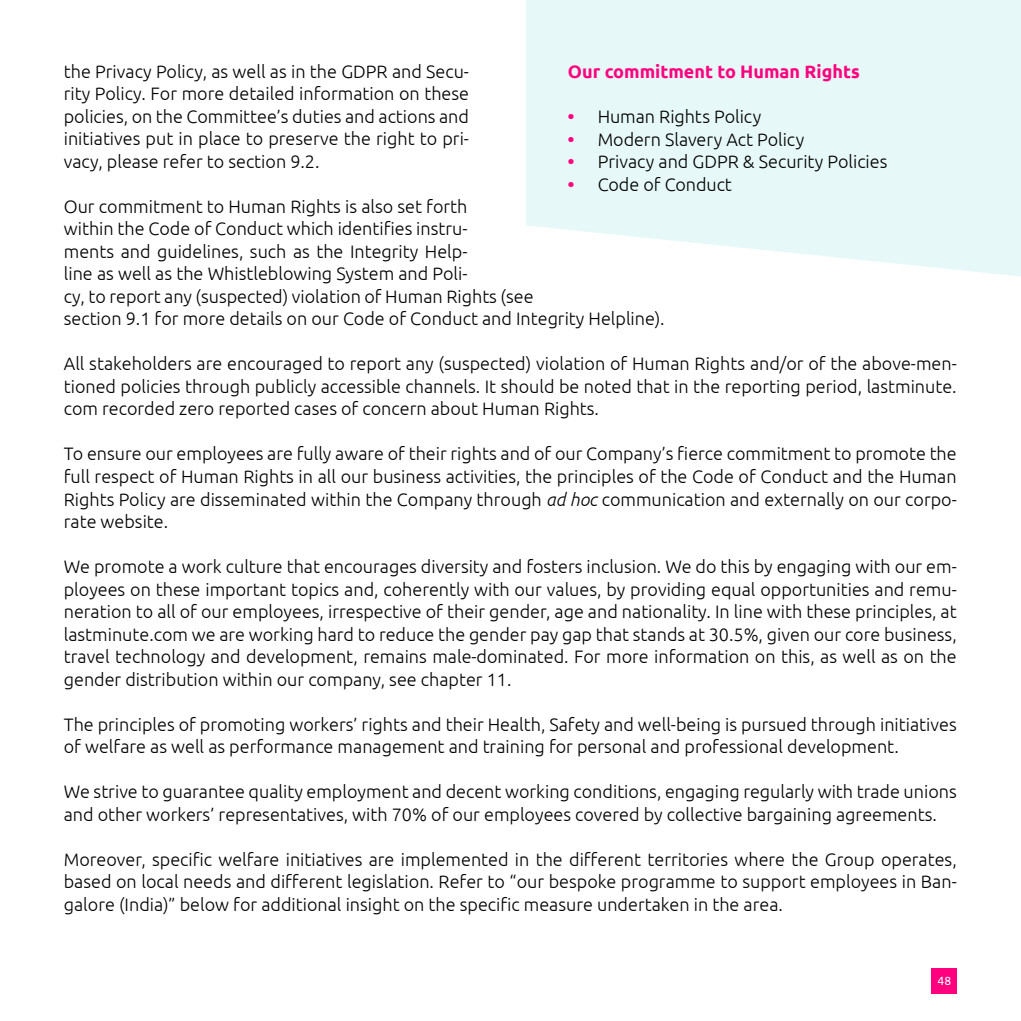
<style>
.page{position:relative;width:1021px;height:1021px;background:#fff}
.page>*{position:absolute;margin:0;border:0;box-sizing:border-box;transform-origin:0 0}
.t1{font:300 18px/22.5px "Ubuntu";color:#000;text-align:justify}
.t2{font:700 18px "Ubuntu";color:#ff007e}
.t3{font:12px "Ubuntu";color:#fff}
.s1{font-style:italic}
.s2{font-weight:700;color:#ff007e}
</style>
<div class="page">
<div style="left:931px;top:967px;width:26px;height:26px;background:#ff007e"></div>
<svg style="left:526px;top:0;width:494px;height:276px;background:#e8f9f8"></svg>
<p class="t1" style="left:64px;top:60px;width:407px">the Privacy Policy, as well as in the GDPR and Secu&shy;rity Policy. For more detailed information on these policies, on the Committee’s duties and actions and initiatives put in place to preserve the right to pri&shy;vacy, please refer to section 9.2.</p>
<p class="t1" style="left:64px;top:195px;width:602px;text-align:left">Our commitment to Human Rights is also set forth<br>within the Code of Conduct which identifies instru-<br>ments and guidelines, such as the Integrity Help-<br>line as well as the Whistleblowing System and Poli-<br>cy, to report any (suspected) violation of Human Rights (see<br>section 9.1 for more details on our Code of Conduct and Integrity Helpline).</p>
<p class="t1" style="left:64px;top:352px;width:894px">All stakeholders are encouraged to report any (suspected) violation of Human Rights and/or of the above-men&shy;tioned policies through publicly accessible channels. It should be noted that in the reporting period, lastminute. com recorded zero reported cases of concern about Human Rights.</p>
<p class="t1" style="left:64px;top:442px;width:894px">To ensure our employees are fully aware of their rights and of our Company’s fierce commitment to promote the full respect of Human Rights in all our business activities, the principles of the Code of Conduct and the Human Rights Policy are disseminated within the Company through <span class="s1">ad hoc</span> communication and externally on our corpo&shy;rate website.</p>
<p class="t1" style="left:64px;top:555px;width:894px">We promote a work culture that encourages diversity and fosters inclusion. We do this by engaging with our em&shy;ployees on these important topics and, coherently with our values, by providing equal opportunities and remu&shy;neration to all of our employees, irrespective of their gender, age and nationality. In line with these principles, at lastminute.com we are working hard to reduce the gender pay gap that stands at 30.5%, given our core business, travel technology and development, remains male-dominated. For more information on this, as well as on the gender distribution within our company, see chapter 11.</p>
<p class="t1" style="left:64px;top:712px;width:894px">The principles of promoting workers’ rights and their Health, Safety and well-being is pursued through initiatives of welfare as well as performance management and training for personal and professional development.</p>
<p class="t1" style="left:64px;top:780px;width:894px">We strive to guarantee quality employment and decent working conditions, engaging regularly with trade unions and other workers’ representatives, with 70% of our employees covered by collective bargaining agreements.</p>
<p class="t1" style="left:64px;top:847px;width:894px">Moreover, specific welfare initiatives are implemented in the different territories where the Group operates, based on local needs and different legislation. Refer to “our bespoke programme to support employees in Ban&shy;galore (India)” below for additional insight on the specific measure undertaken in the area.</p>
<p class="t2" style="left:568px;top:61px;width:293px">Our commitment to Human Rights</p>
<p class="t1" style="left:568px;top:105px;width:195px"><span class="s2">•</span> Human Rights Policy</p>
<p class="t1" style="left:568px;top:127px;width:238px"><span class="s2">•</span> Modern Slavery Act Policy</p>
<p class="t1" style="left:568px;top:150px;width:321px"><span class="s2">•</span> Privacy and GDPR &amp; Security Policies</p>
<p class="t1" style="left:568px;top:172px;width:165px"><span class="s2">•</span> Code of Conduct</p>
<p class="t3" style="left:937px;top:973px;width:15px">48</p>
</div>
